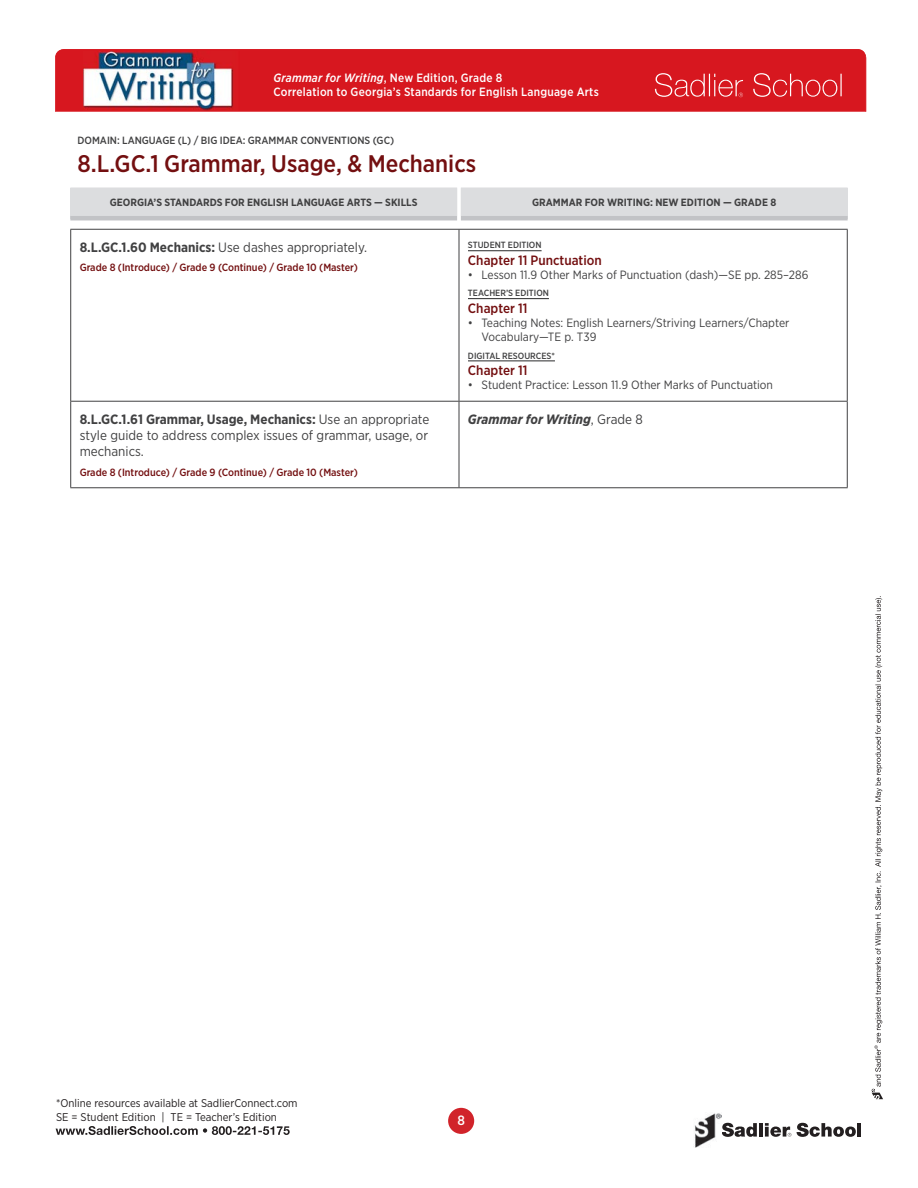
<style>
.page{position:relative;width:918px;height:1188px;background:#fff}
.page>*{position:absolute;margin:0;border:0;box-sizing:border-box;transform-origin:0 0}
.Grammar_head{font:500 24px "Gotham Narrow";color:#730f10}
.GA_Skill{font:13.5px/16.2px "Gotham Narrow";color:#414142;text-align:justify}
.GA_Features_Header1{font:500 13.5px "Gotham Narrow";color:#730f10}
.GA_Skill-2{font:italic 700 13.5px "Gotham Narrow";color:#414142}
.t1{font:500 13.5px "Gotham Narrow";color:#fff}
.t2{font:12px/14.4px "Gotham Narrow";color:#414142}
.t3{font:500 12px/14.4px "Gotham Narrow";letter-spacing:.02em;color:#fff}
.t4{font:11.25px/14.5px "Gotham Narrow";color:#231f20}
.GA_Gr_Mastery{font:500 10.5px "Gotham Narrow";color:#730f10}
.Table_header{font:700 10.5px "Gotham Narrow";color:#414142}
.GA_Domain___Big_Idea_header{font:500 10.5px "Gotham Narrow";color:#414142}
.GA_Citation_Component{font:500 9px "Gotham Narrow";color:#414142}
.s1{font-style:italic}
.s2{font-weight:700}
.s3{font-weight:400;font-style:normal}
</style>
<div class="page">
<div style="left:448px;top:1108px;width:26px;height:26px;background:#d1232a;border-radius:50%"></div>
<svg style="left:872px;top:596px;width:11px;height:503px"></svg>
<div style="left:55px;top:50px;width:811px;height:62px;background:#d7171f"></div>
<svg style="left:653px;top:73px;width:90px;height:24px;background:#dd3e45"></svg>
<svg style="left:752px;top:73px;width:90px;height:24px;background:#dc3940"></svg>
<svg style="left:56px;top:1126px;width:234px;height:9px"></svg>
<svg style="left:721px;top:1115px;width:36px;height:22px"></svg>
<hr style="left:759px;top:1123px;width:4px;height:14px;background:#231f20">
<svg style="left:797px;top:1123px;width:59px;height:14px"></svg>
<hr style="left:858px;top:1123px;width:3px;height:14px;background:#231f20">
<svg style="left:765px;top:1123px;width:26px;height:14px"></svg>
<img style="left:694px;top:1113px;width:27px;height:35px">
<img style="left:83px;top:52px;width:157px;height:59px">
<hr style="left:70px;top:229px;width:389px;height:1px;background:#414142">
<hr style="left:459px;top:229px;width:389px;height:1px;background:#414142">
<hr style="left:70px;top:230px;width:1px;height:171px;background:#414142">
<hr style="left:70px;top:401px;width:1px;height:86px;background:#414142">
<hr style="left:459px;top:230px;width:1px;height:171px;background:#414142">
<hr style="left:847px;top:230px;width:1px;height:171px;background:#414142">
<hr style="left:459px;top:402px;width:1px;height:85px;background:#414142">
<hr style="left:847px;top:402px;width:1px;height:85px;background:#414142">
<hr style="left:71px;top:401px;width:388px;height:1px;background:#414142">
<hr style="left:459px;top:401px;width:389px;height:1px;background:#414142">
<hr style="left:70px;top:487px;width:389px;height:1px;background:#414142">
<hr style="left:459px;top:487px;width:389px;height:1px;background:#414142">
<svg style="left:70px;top:187px;width:778px;height:42px"></svg>
<hr style="left:468px;top:250px;width:74px;height:1px;background:#414142">
<hr style="left:468px;top:298px;width:81px;height:1px;background:#414142">
<hr style="left:468px;top:360px;width:87px;height:1px;background:#414142">
<p class="t3" style="left:274px;top:70px;width:327px"><span class="s1">Grammar for Writing</span>, New Edition, Grade 8<br>Correlation to Georgia’s Standards for English Language Arts</p>
<p class="GA_Domain___Big_Idea_header" style="left:77px;top:133px;width:318px">DOMAIN: LANGUAGE (L) / BIG IDEA: GRAMMAR CONVENTIONS (GC)</p>
<p class="Grammar_head" style="left:77px;top:149px;width:400px">8.L.GC.1 Grammar, Usage, &amp; Mechanics</p>
<p class="Table_header" style="left:110px;top:196px;width:309px">GEORGIA’S STANDARDS FOR ENGLISH LANGUAGE ARTS — SKILLS</p>
<p class="Table_header" style="left:532px;top:196px;width:245px">GRAMMAR FOR WRITING: NEW EDITION — GRADE 8</p>
<p class="GA_Skill" style="left:80px;top:239px;width:289px"><span class="s2">8.L.GC.1.60 Mechanics:</span> Use dashes appropriately.</p>
<p class="GA_Gr_Mastery" style="left:80px;top:261px;width:280px">Grade 8 (Introduce) / Grade 9 (Continue) / Grade 10 (Master)</p>
<p class="GA_Citation_Component" style="left:468px;top:240px;width:75px">STUDENT EDITION</p>
<p class="GA_Features_Header1" style="left:468px;top:251px;width:135px">Chapter 11 Punctuation</p>
<p class="t2" style="left:468px;top:267px;width:342px">• Lesson 11.9 Other Marks of Punctuation (dash)—SE pp. 285–286</p>
<p class="GA_Citation_Component" style="left:468px;top:287px;width:82px">TEACHER’S EDITION</p>
<p class="GA_Features_Header1" style="left:468px;top:299px;width:61px">Chapter 11</p>
<p class="t2" style="left:481px;top:315px;width:310px;text-indent:-14px">• Teaching Notes: English Learners/Striving Learners/Chapter<br>Vocabulary—TE p. T39</p>
<p class="GA_Citation_Component" style="left:468px;top:350px;width:88px">DIGITAL RESOURCES*</p>
<p class="GA_Features_Header1" style="left:468px;top:362px;width:61px">Chapter 11</p>
<p class="t2" style="left:468px;top:378px;width:307px">• Student Practice: Lesson 11.9 Other Marks of Punctuation</p>
<p class="GA_Skill" style="left:80px;top:411px;width:351px"><span class="s2">8.L.GC.1.61 Grammar, Usage, Mechanics:</span> Use an appropriate style guide to address complex issues of grammar, usage, or mechanics.</p>
<p class="GA_Gr_Mastery" style="left:80px;top:465px;width:280px">Grade 8 (Introduce) / Grade 9 (Continue) / Grade 10 (Master)</p>
<p class="GA_Skill-2" style="left:468px;top:411px;width:177px">Grammar for Writing<span class="s3">, Grade 8</span></p>
<p class="t4" style="left:56px;top:1095px;width:243px">*Online resources available at SadlierConnect.com<br>SE = Student Edition | TE = Teacher’s Edition</p>
<p class="t1" style="left:458px;top:1112px;width:9px">8</p>
</div>
